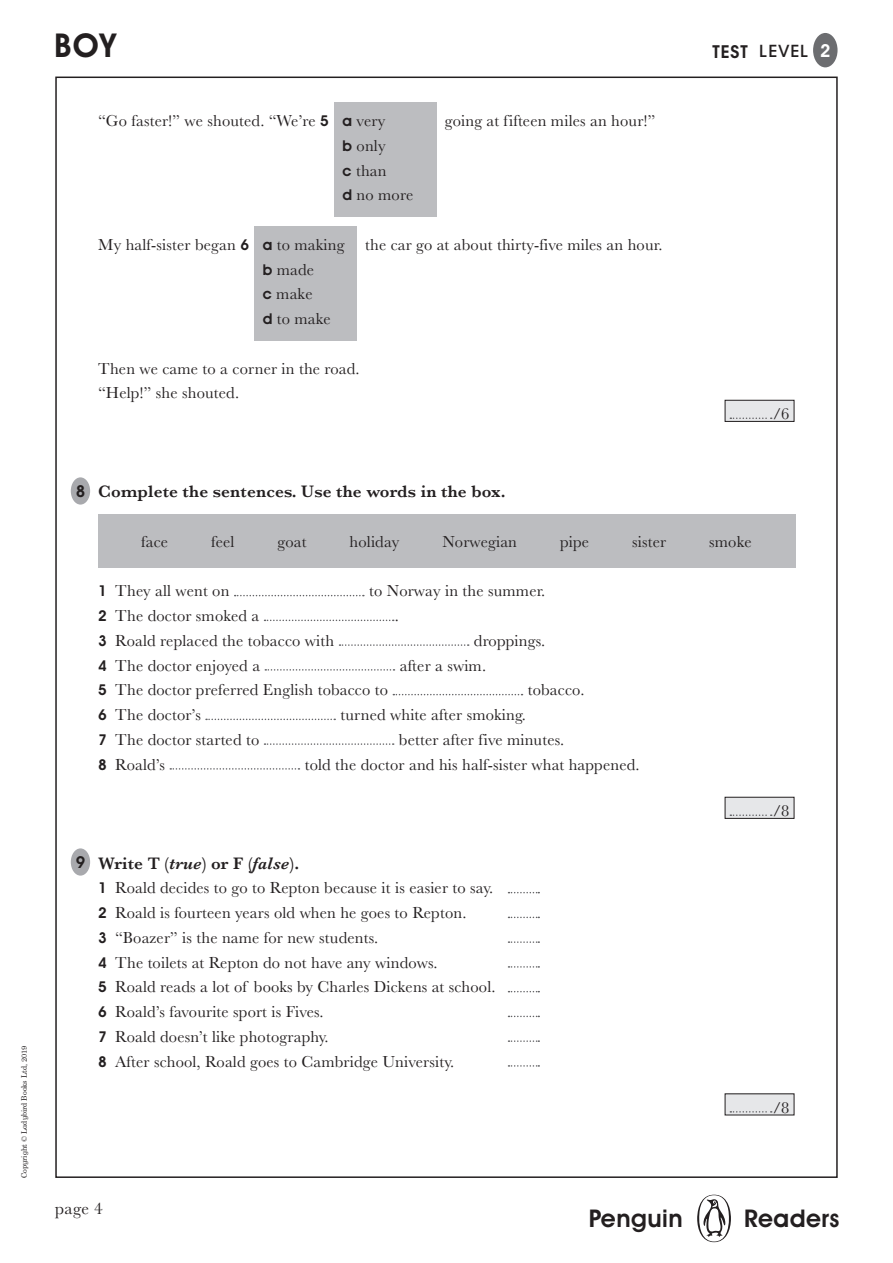
<style>
.page{position:relative;width:893px;height:1263px;background:#fff}
.page>*{position:absolute;margin:0;border:0;box-sizing:border-box;transform-origin:0 0}
.t1{font:600 33px "Avant Garde IT Cby BT";color:#231f20}
.t2{font:600 24.6px "Avant Garde IT Cby BT";letter-spacing:.02em;color:#231f20}
._05b_HEADING{font:600 17.25px "Baskerville";letter-spacing:.01em;color:#231f20}
.t3{font:17.25px "Baskerville";color:#231f20}
._05_BODY{font:16.5px "Baskerville";letter-spacing:.01em;color:#231f20}
.t4{font:500 16.5px "ITC Avant Garde Std";letter-spacing:.05em;color:#231f20}
.BODY_TEXT{font:16.5px "Baskerville";color:#231f20}
.BODY_TEXT-2{font:600 16.5px "Avant Garde IT Cby BT";color:#231f20}
.t5{font:7.5px "Century Schlbk Penguin Inf";color:#231f20}
.s1{font-weight:600;font-size:17.25px}
.s2{font-family:"Avant Garde IT Cby BT";font-weight:600;font-size:18px;color:#fff}
.s3{font-family:"Avant Garde IT Cby BT";font-weight:600;font-size:15px}
.s4{font-style:italic}
</style>
<div class="page">
<div style="left:697px;top:1195px;width:34px;height:47px;background:#231f20;border-radius:50%"></div>
<svg style="left:699px;top:1195px;width:30px;height:46px"></svg>
<div style="left:813px;top:33px;width:24px;height:34px;background:#6c6d70;border-radius:50%"></div>
<div style="left:98px;top:514px;width:697px;height:54px;background:#bcbdc0"></div>
<svg style="left:235px;top:595px;width:129px;height:1px"></svg>
<svg style="left:265px;top:620px;width:129px;height:1px"></svg>
<svg style="left:339px;top:644px;width:130px;height:2px"></svg>
<svg style="left:265px;top:669px;width:129px;height:2px"></svg>
<svg style="left:393px;top:694px;width:129px;height:1px"></svg>
<svg style="left:206px;top:719px;width:129px;height:1px"></svg>
<svg style="left:264px;top:743px;width:130px;height:2px"></svg>
<svg style="left:170px;top:768px;width:129px;height:2px"></svg>
<svg style="left:508px;top:892px;width:31px;height:1px"></svg>
<svg style="left:508px;top:917px;width:31px;height:1px"></svg>
<svg style="left:508px;top:941px;width:31px;height:2px"></svg>
<svg style="left:508px;top:966px;width:31px;height:2px"></svg>
<svg style="left:508px;top:991px;width:31px;height:1px"></svg>
<svg style="left:508px;top:1016px;width:31px;height:1px"></svg>
<svg style="left:508px;top:1040px;width:31px;height:2px"></svg>
<svg style="left:508px;top:1065px;width:31px;height:2px"></svg>
<div style="left:334px;top:102px;width:102px;height:115px;background:#bcbdc0"></div>
<div style="left:254px;top:226px;width:102px;height:115px;background:#bcbdc0"></div>
<div style="left:725px;top:400px;width:69px;height:21px;background:#e6e7e9"></div>
<div style="left:725px;top:400px;width:69px;height:22px;border:1px solid #231f20"></div>
<svg style="left:730px;top:417px;width:42px;height:2px"></svg>
<div style="left:71px;top:477px;width:19px;height:28px;background:#a8a9ad;border-radius:50%"></div>
<div style="left:71px;top:848px;width:19px;height:28px;background:#a8a9ad;border-radius:50%"></div>
<div style="left:725px;top:1094px;width:69px;height:21px;background:#e6e7e9"></div>
<svg style="left:730px;top:1111px;width:42px;height:1px"></svg>
<div style="left:725px;top:797px;width:69px;height:21px;background:#e6e7e9"></div>
<div style="left:725px;top:797px;width:69px;height:22px;border:1px solid #231f20"></div>
<svg style="left:730px;top:814px;width:42px;height:2px"></svg>
<p class="t5" style="left:19px;top:1178px;width:134px;rotate:-90deg">Copyright © Ladybird Books Ltd, 2019</p>
<h1 class="t1" style="left:54px;top:26px;width:63px">BOY</h1>
<p class="t4" style="left:712px;top:41px;width:119px"><span class="s1">TEST</span> LEVEL <span class="s2">2</span></p>
<p class="_05_BODY" style="left:98px;top:110px;width:232px">“Go faster!” we shouted. “We’re <span class="s3">5</span></p>
<p class="_05_BODY" style="left:445px;top:110px;width:212px">going at fifteen miles an hour!”</p>
<p class="_05_BODY" style="left:342px;top:110px;width:44px"><span class="s3">a</span> very</p>
<p class="_05_BODY" style="left:342px;top:135px;width:45px"><span class="s3">b</span> only</p>
<p class="_05_BODY" style="left:342px;top:160px;width:46px"><span class="s3">c</span> than</p>
<p class="_05_BODY" style="left:342px;top:184px;width:72px"><span class="s3">d</span> no more</p>
<p class="_05_BODY" style="left:263px;top:234px;width:83px"><span class="s3">a</span> to making</p>
<p class="_05_BODY" style="left:263px;top:259px;width:53px"><span class="s3">b</span> made</p>
<p class="_05_BODY" style="left:263px;top:283px;width:51px"><span class="s3">c</span> make</p>
<p class="_05_BODY" style="left:263px;top:308px;width:70px"><span class="s3">d</span> to make</p>
<p class="_05_BODY" style="left:98px;top:234px;width:152px">My half-sister began <span class="s3">6</span></p>
<p class="_05_BODY" style="left:365px;top:234px;width:299px">the car go at about thirty-five miles an hour.</p>
<p class="_05_BODY" style="left:98px;top:358px;width:263px">Then we came to a corner in the road.</p>
<p class="_05_BODY" style="left:98px;top:382px;width:142px">“Help!” she shouted.</p>
<p class="BODY_TEXT" style="left:773px;top:403px;width:18px">/6</p>
<p class="BODY_TEXT-2" style="left:76px;top:481px;width:11px">8</p>
<p class="_05b_HEADING" style="left:98px;top:480px;width:409px">Complete the sentences. Use the words in the box.</p>
<p class="_05_BODY" style="left:141px;top:531px;width:28px">face</p>
<p class="_05_BODY" style="left:211px;top:531px;width:25px">feel</p>
<p class="_05_BODY" style="left:278px;top:531px;width:30px">goat</p>
<p class="_05_BODY" style="left:350px;top:531px;width:51px">holiday</p>
<p class="_05_BODY" style="left:442px;top:531px;width:76px">Norwegian</p>
<p class="_05_BODY" style="left:560px;top:531px;width:31px">pipe</p>
<p class="_05_BODY" style="left:632px;top:531px;width:35px">sister</p>
<p class="_05_BODY" style="left:709px;top:531px;width:44px">smoke</p>
<p class="_05_BODY" style="left:98px;top:580px;width:133px"><span class="s3">1</span> They all went on</p>
<p class="_05_BODY" style="left:369px;top:580px;width:178px">to Norway in the summer.</p>
<p class="_05_BODY" style="left:98px;top:605px;width:163px"><span class="s3">2</span> The doctor smoked a</p>
<p class="_05_BODY" style="left:395px;top:605px;width:6px">.</p>
<p class="_05_BODY" style="left:98px;top:630px;width:238px"><span class="s3">3</span> Roald replaced the tobacco with</p>
<p class="_05_BODY" style="left:474px;top:630px;width:73px">droppings.</p>
<p class="_05_BODY" style="left:98px;top:655px;width:163px"><span class="s3">4</span> The doctor enjoyed a</p>
<p class="_05_BODY" style="left:400px;top:655px;width:88px">after a swim.</p>
<p class="_05_BODY" style="left:98px;top:679px;width:291px"><span class="s3">5</span> The doctor preferred English tobacco to</p>
<p class="_05_BODY" style="left:528px;top:679px;width:58px">tobacco.</p>
<p class="_05_BODY" style="left:98px;top:704px;width:104px"><span class="s3">6</span> The doctor’s</p>
<p class="_05_BODY" style="left:340px;top:704px;width:187px">turned white after smoking.</p>
<p class="_05_BODY" style="left:98px;top:729px;width:163px"><span class="s3">7</span> The doctor started to</p>
<p class="_05_BODY" style="left:399px;top:729px;width:167px">better after five minutes.</p>
<p class="_05_BODY" style="left:98px;top:754px;width:68px"><span class="s3">8</span> Roald’s</p>
<p class="_05_BODY" style="left:305px;top:754px;width:336px">told the doctor and his half-sister what happened.</p>
<p class="BODY_TEXT-2" style="left:76px;top:852px;width:11px">9</p>
<p class="_05b_HEADING" style="left:98px;top:851px;width:202px">Write T (<span class="s4">true</span>) or F (<span class="s4">false</span>).</p>
<p class="_05_BODY" style="left:98px;top:877px;width:397px"><span class="s3">1</span> Roald decides to go to Repton because it is easier to say.</p>
<p class="_05_BODY" style="left:98px;top:902px;width:370px"><span class="s3">2</span> Roald is fourteen years old when he goes to Repton.</p>
<p class="_05_BODY" style="left:98px;top:927px;width:281px"><span class="s3">3</span> “Boazer” is the name for new students.</p>
<p class="_05_BODY" style="left:98px;top:952px;width:341px"><span class="s3">4</span> The toilets at Repton do not have any windows.</p>
<p class="_05_BODY" style="left:98px;top:976px;width:399px"><span class="s3">5</span> Roald reads a lot of books by Charles Dickens at school.</p>
<p class="_05_BODY" style="left:98px;top:1001px;width:227px"><span class="s3">6</span> Roald’s favourite sport is Fives.</p>
<p class="_05_BODY" style="left:98px;top:1026px;width:232px"><span class="s3">7</span> Roald doesn’t like photography.</p>
<p class="_05_BODY" style="left:98px;top:1051px;width:358px"><span class="s3">8</span> After school, Roald goes to Cambridge University.</p>
<p class="BODY_TEXT" style="left:773px;top:800px;width:18px">/8</p>
<p class="BODY_TEXT" style="left:773px;top:1097px;width:18px">/8</p>
<p class="t3" style="left:55px;top:1197px;width:49px">page 4</p>
<h2 class="t2" style="left:589px;top:1203px;width:96px">Penguin</h2>
<h2 class="t2" style="left:744px;top:1203px;width:97px">Readers</h2>
</div>
